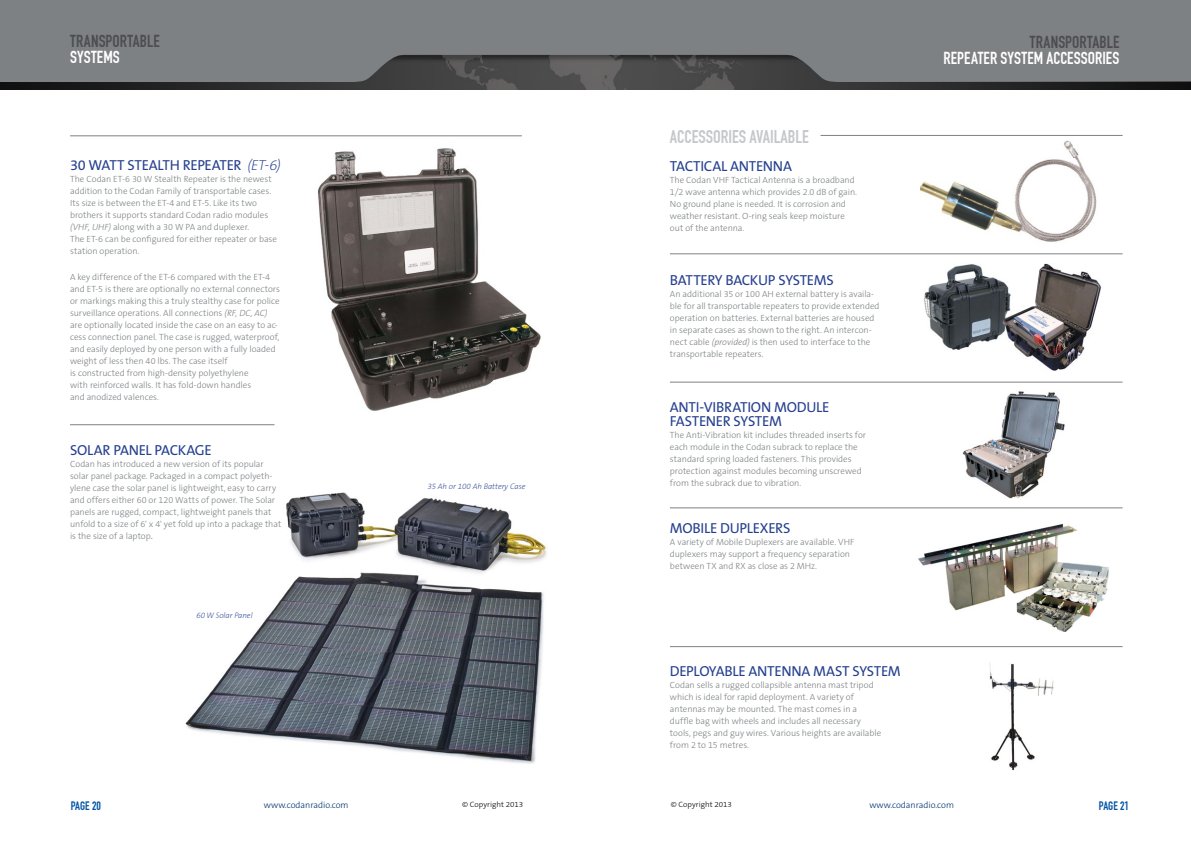
<style>
.page{position:relative;width:1191px;height:842px;background:#fff}
.page>*{position:absolute;margin:0;border:0;box-sizing:border-box;transform-origin:0 0}
.t1{font:18px "DIN Engschrift Alternate";color:#c5c7ca}
.t2{font:17px "DIN Engschrift Alternate";letter-spacing:.01em;color:#fff}
.t3{font:17px "DIN Engschrift Alternate";letter-spacing:.005em;color:#4d4d4f}
.t4{font:14.6px/14px "The Sans B5 Plain";letter-spacing:-.02em;color:#25408f}
.t5{font:12px "DIN Engschrift Alternate";color:#0054a4}
.t6{font:300 9px/12px "The Sans B3";color:#7e8184}
.t7{font:300 9px "The Sans B3";color:#00336d}
.t8{font:italic 200 8px "The Sans B2";color:#25408f}
.t9{font:300 7.7px "The Sans B3";color:#000;scale:1.04 1}
.s1{font-family:"The Sans B2";font-weight:200;font-style:italic}
.s2{font-style:italic}
.s3{font-family:"The Sans B5 Plain";font-weight:400}
</style>
<div class="page">
<img style="left:0;top:82px;width:1191px;height:8px">
<svg style="left:0;top:0;width:1191px;height:82px;background:#77797c"></svg>
<img style="left:185px;top:492px;width:362px;height:272px">
<hr style="left:70px;top:424px;width:204px;height:1px;background:#7e8184">
<img style="left:317px;top:148px;width:224px;height:263px">
<hr style="left:70px;top:136px;width:452px;height:1px;background:#7e8184">
<hr style="left:670px;top:254px;width:452px;height:1px;background:#7e8184">
<hr style="left:670px;top:382px;width:452px;height:1px;background:#7e8184">
<hr style="left:670px;top:508px;width:452px;height:1px;background:#7e8184">
<hr style="left:670px;top:646px;width:452px;height:1px;background:#7e8184">
<img style="left:920px;top:141px;width:177px;height:101px">
<img style="left:924px;top:263px;width:178px;height:108px">
<img style="left:962px;top:391px;width:103px;height:108px">
<img style="left:918px;top:524px;width:191px;height:107px">
<img style="left:989px;top:663px;width:65px;height:107px">
<hr style="left:820px;top:135px;width:302px;height:1px;background:#7e8184">
<h2 class="t3" style="left:70px;top:31px;width:91px">TRANSPORTABLE</h2>
<h2 class="t2" style="left:70px;top:47px;width:51px">SYSTEMS</h2>
<h3 class="t4" style="left:70px;top:159px;width:212px">30 WATT STEALTH REPEATER <span class="s1">(ET-6)</span></h3>
<p class="t6" style="left:70px;top:173px;width:208px">The Codan ET-6 30 W Stealth Repeater is the newest addition to the Codan Family of transportable cases.<br>Its size is between the ET-4 and ET-5. Like its two brothers it supports standard Codan radio modules <span class="s2">(VHF, UHF)</span> along with a 30 W PA and duplexer.<br>The ET-6 can be configured for either repeater or base station operation.</p>
<p class="t6" style="left:70px;top:272px;width:211px">A key difference of the ET-6 compared with the ET-4 and ET-5 is there are optionally no external connectors or markings making this a truly stealthy case for police surveillance operations. All connections <span class="s2">(RF, DC, AC) </span>are optionally located inside the case on an easy to ac&shy;cess connection panel. The case is rugged, waterproof, and easily deployed by one person with a fully loaded weight of less then 40 lbs. The case itself<br>is constructed from high-density polyethylene<br>with reinforced walls. It has fold-down handles<br>and anodized valences.</p>
<h3 class="t4" style="left:70px;top:443px;width:143px">SOLAR PANEL PACKAGE</h3>
<p class="t6" style="left:70px;top:458px;width:213px">Codan has introduced a new version of its popular solar panel package. Packaged in a compact polyeth&shy;ylene case the solar panel is lightweight, easy to carry and offers either 60 or 120 Watts of power. The Solar panels are rugged, compact, lightweight panels that unfold to a size of 6' x 4' yet fold up into a package that is the size of a laptop<span class="s3">.</span></p>
<p class="t8" style="left:196px;top:611px;width:58px">60 W Solar Panel</p>
<p class="t8" style="left:427px;top:482px;width:100px">35 Ah or 100 Ah Battery Case</p>
<h1 class="t1" style="left:670px;top:126px;width:140px">ACCESSORIES AVAILABLE</h1>
<h3 class="t4" style="left:670px;top:160px;width:124px">TACTICAL ANTENNA</h3>
<p class="t6" style="left:670px;top:174px;width:189px">The Codan VHF Tactical Antenna is a broadband 1/2 wave antenna which provides 2.0 dB of gain.<br>No ground plane is needed. It is corrosion and weather resistant. O-ring seals keep moisture out of the antenna.</p>
<h3 class="t4" style="left:670px;top:274px;width:165px">BATTERY BACKUP SYSTEMS</h3>
<p class="t6" style="left:670px;top:289px;width:211px">An additional 35 or 100 AH external battery is availa&shy;ble for all transportable repeaters to provide extended operation on batteries. External batteries are housed in separate cases as shown to the right. An intercon&shy;nect cable <span class="s2">(provided)</span> is then used to interface to the transportable repeaters.</p>
<h3 class="t4" style="left:670px;top:400px;width:161px">ANTI-VIBRATION MODULE<br>FASTENER SYSTEM</h3>
<p class="t6" style="left:670px;top:429px;width:198px">The Anti-Vibration kit includes threaded inserts for each module in the Codan subrack to replace the standard spring loaded fasteners. This provides protection against modules becoming unscrewed from the subrack due to vibration.</p>
<h3 class="t4" style="left:670px;top:521px;width:122px">MOBILE DUPLEXERS</h3>
<p class="t6" style="left:670px;top:536px;width:186px">A variety of Mobile Duplexers are available. VHF duplexers may support a frequency separation between TX and RX as close as 2 MHz.</p>
<h3 class="t4" style="left:670px;top:665px;width:232px">DEPLOYABLE ANTENNA MAST SYSTEM</h3>
<p class="t6" style="left:670px;top:679px;width:213px">Codan sells a rugged collapsible antenna mast tripod which is ideal for rapid deployment. A variety of antennas may be mounted. The mast comes in a duffle bag with wheels and includes all necessary tools, pegs and guy wires. Various heights are available from 2 to 15 metres.</p>
<h2 class="t3" style="left:1029px;top:32px;width:91px">TRANSPORTABLE</h2>
<h2 class="t2" style="left:943px;top:48px;width:177px">REPEATER SYSTEM ACCESSORIES</h2>
<h3 class="t5" style="left:71px;top:799px;width:32px">PAGE 20</h3>
<p class="t7" style="left:264px;top:800px;width:86px">www.codanradio.com</p>
<p class="t9" style="left:462px;top:801px;width:60px">© Copyright 2013</p>
<p class="t9" style="left:671px;top:801px;width:60px">© Copyright 2013</p>
<p class="t7" style="left:869px;top:800px;width:86px">www.codanradio.com</p>
<h3 class="t5" style="left:1099px;top:799px;width:32px">PAGE 21</h3>
</div>
